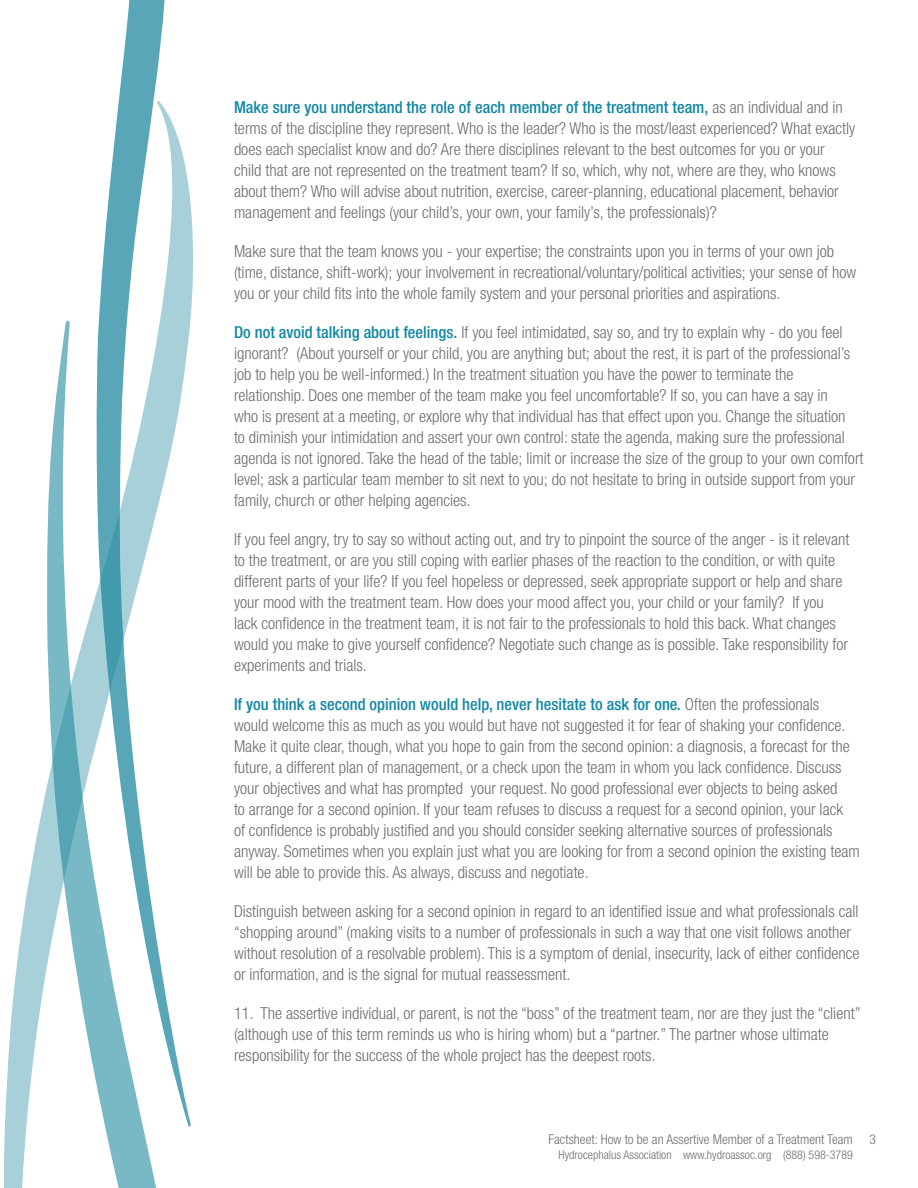
<style>
.page{position:relative;width:918px;height:1188px;background:#fff}
.page>*{position:absolute;margin:0;border:0;box-sizing:border-box;transform-origin:0 0}
.t1{font:300 condensed 16.5px/21px "Helvetica Neue LT Std";color:#6d6e70}
.t2{font:300 condensed 13.5px "Helvetica Neue LT Std";color:#6d6e70}
.t3{font:300 condensed 12px "Helvetica Neue LT Std";color:#6d6e70}
.s1{font-weight:500;color:#1388a4}
</style>
<div class="page">
<svg style="left:119px;top:0;width:46px;height:100px;fill:#58a6b7"></svg>
<svg style="left:3px;top:100px;width:190px;height:1088px"></svg>
<svg style="left:45px;top:319px;width:148px;height:869px"></svg>
<p class="t1" style="left:234px;top:96px;width:623px"><span class="s1">Make sure you understand the role of each member of the treatment team,</span> as an individual and in terms of the discipline they represent. Who is the leader? Who is the most/least experienced? What exactly does each specialist know and do? Are there disciplines relevant to the best outcomes for you or your child that are not represented on the treatment team? If so, which, why not, where are they, who knows about them? Who will advise about nutrition, exercise, career-planning, educational placement, behavior management and feelings (your child’s, your own, your family’s, the professionals)?</p>
<p class="t1" style="left:234px;top:240px;width:624px">Make sure that the team knows you - your expertise; the constraints upon you in terms of your own job (time, distance, shift-work); your involvement in recreational/voluntary/political activities; your sense of how you or your child fits into the whole family system and your personal priorities and aspirations.</p>
<p class="t1" style="left:234px;top:321px;width:631px"><span class="s1">Do not avoid talking about feelings.</span> If you feel intimidated, say so, and try to explain why - do you feel ignorant? (About yourself or your child, you are anything but; about the rest, it is part of the professional’s job to help you be well-informed.) In the treatment situation you have the power to terminate the relationship. Does one member of the team make you feel uncomfortable? If so, you can have a say in<br>who is present at a meeting, or explore why that individual has that effect upon you. Change the situation<br>to diminish your intimidation and assert your own control: state the agenda, making sure the professional agenda is not ignored. Take the head of the table; limit or increase the size of the group to your own comfort level; ask a particular team member to sit next to you; do not hesitate to bring in outside support from your family, church or other helping agencies.</p>
<p class="t1" style="left:234px;top:528px;width:617px">If you feel angry, try to say so without acting out, and try to pinpoint the source of the anger - is it relevant to the treatment, or are you still coping with earlier phases of the reaction to the condition, or with quite different parts of your life? If you feel hopeless or depressed, seek appropriate support or help and share your mood with the treatment team. How does your mood affect you, your child or your family? If you lack confidence in the treatment team, it is not fair to the professionals to hold this back. What changes would you make to give yourself confidence? Negotiate such change as is possible. Take responsibility for experiments and trials.</p>
<p class="t1" style="left:234px;top:693px;width:627px"><span class="s1">If you think a second opinion would help, never hesitate to ask for one.</span> Often the professionals<br>would welcome this as much as you would but have not suggested it for fear of shaking your confidence.<br>Make it quite clear, though, what you hope to gain from the second opinion: a diagnosis, a forecast for the future, a different plan of management, or a check upon the team in whom you lack confidence. Discuss your objectives and what has prompted your request. No good professional ever objects to being asked<br>to arrange for a second opinion. If your team refuses to discuss a request for a second opinion, your lack<br>of confidence is probably justified and you should consider seeking alternative sources of professionals anyway. Sometimes when you explain just what you are looking for from a second opinion the existing team will be able to provide this. As always, discuss and negotiate.</p>
<p class="t1" style="left:234px;top:900px;width:627px">Distinguish between asking for a second opinion in regard to an identified issue and what professionals call “shopping around” (making visits to a number of professionals in such a way that one visit follows another without resolution of a resolvable problem). This is a symptom of denial, insecurity, lack of either confidence or information, and is the signal for mutual reassessment.</p>
<p class="t1" style="left:234px;top:1002px;width:628px">11. The assertive individual, or parent, is not the “boss” of the treatment team, nor are they just the “client” (although use of this term reminds us who is hiring whom) but a “partner.” The partner whose ultimate responsibility for the success of the whole project has the deepest roots.</p>
<p class="t2" style="left:548px;top:1132px;width:329px">Factsheet: How to be an Assertive Member of a Treatment Team 3</p>
<p class="t3" style="left:559px;top:1148px;width:296px">Hydrocephalus Association www.hydroassoc.org (888) 598-3789</p>
</div>
